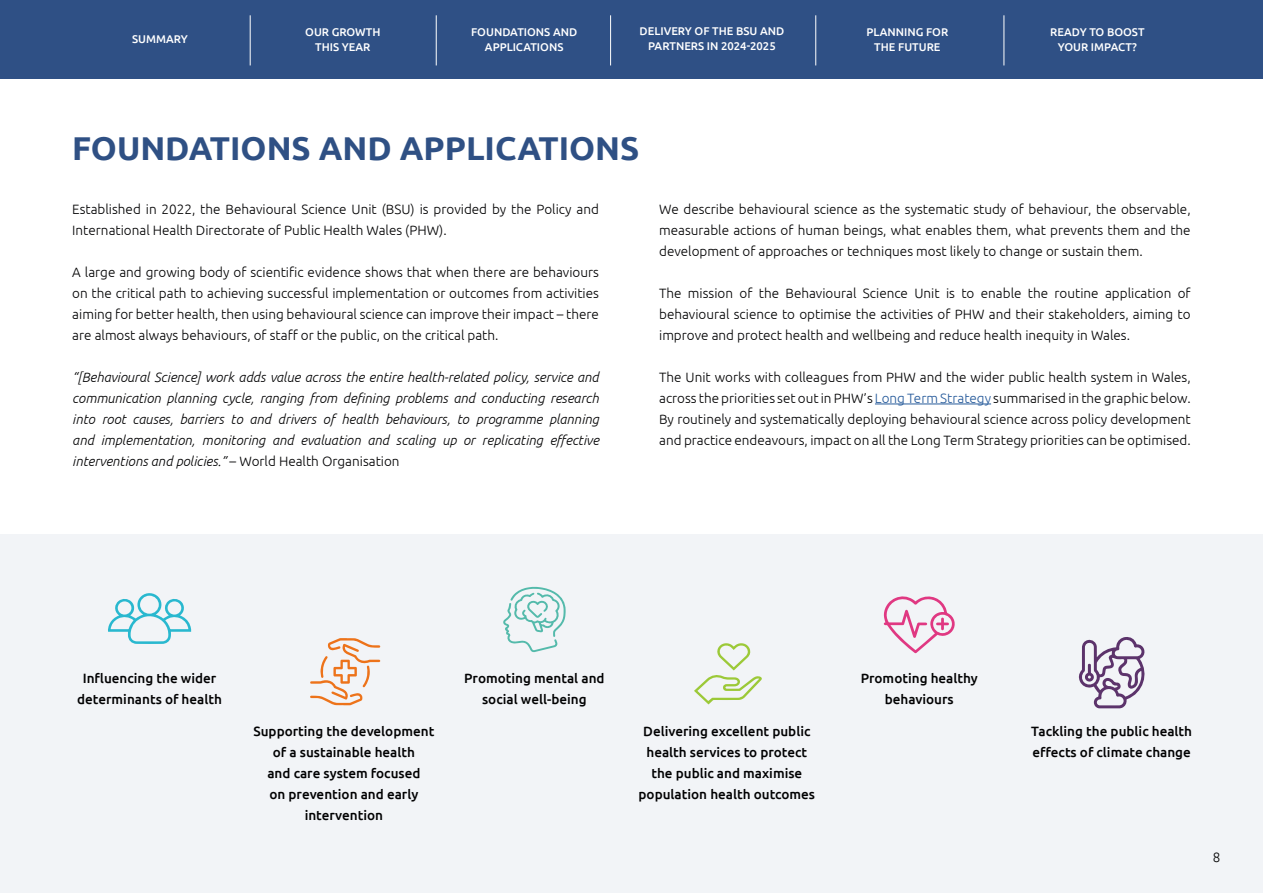
<style>
.page{position:relative;width:1263px;height:893px;background:#fff}
.page>*{position:absolute;margin:0;border:0;box-sizing:border-box;transform-origin:0 0}
.t1{font:700 33px "Ubuntu";color:#2f5084}
.t2{font:300 13.5px/21px "Ubuntu";color:#020203;text-align:justify}
.t3{font:italic 300 13.5px/21px "Ubuntu";color:#020203;text-align:justify}
.t4{font:500 13.5px/21px "Ubuntu";color:#020203;text-align:center}
.t5{font:300 13.5px "Ubuntu";color:#000}
.t6{font:500 11.25px/15px "Ubuntu";color:#fff;text-align:center}
.s1{font-style:normal}
.s2{color:#275b9b}
</style>
<div class="page">
<div style="left:0;top:534px;width:1263px;height:359px;background:#f2f4f7"></div>
<svg style="left:1078px;top:637px;width:67px;height:71px"></svg>
<svg style="left:884px;top:596px;width:71px;height:57px"></svg>
<svg style="left:503px;top:587px;width:63px;height:65px"></svg>
<svg style="left:694px;top:643px;width:68px;height:61px"></svg>
<svg style="left:108px;top:593px;width:83px;height:51px"></svg>
<svg style="left:310px;top:638px;width:70px;height:67px"></svg>
<hr style="left:875px;top:404px;width:116px;height:1px;background:#275b9b">
<div style="left:0;top:0;width:1263px;height:78px;background:#2f5085"></div>
<hr style="left:250px;top:15px;width:1px;height:50px;background:#fff">
<hr style="left:436px;top:15px;width:1px;height:50px;background:#fff">
<hr style="left:610px;top:15px;width:1px;height:50px;background:#fff">
<hr style="left:815px;top:15px;width:1px;height:50px;background:#fff">
<hr style="left:1004px;top:15px;width:1px;height:50px;background:#fff">
<p class="t6" style="left:640px;top:23px;width:146px">DELIVERY OF THE BSU AND<br>PARTNERS IN 2024-2025</p>
<p class="t6" style="left:132px;top:32px;width:57px">SUMMARY</p>
<p class="t6" style="left:305px;top:24px;width:77px">OUR GROWTH<br>THIS YEAR</p>
<p class="t6" style="left:471px;top:24px;width:107px">FOUNDATIONS AND<br>APPLICATIONS</p>
<p class="t6" style="left:1050px;top:24px;width:96px">READY TO BOOST<br>YOUR IMPACT?</p>
<p class="t6" style="left:866px;top:24px;width:83px">PLANNING FOR<br>THE FUTURE</p>
<h1 class="t1" style="left:72px;top:128px;width:569px">FOUNDATIONS AND APPLICATIONS</h1>
<p class="t2" style="left:72px;top:198px;width:528px">Established in 2022, the Behavioural Science Unit (BSU) is provided by the Policy and<br>International Health Directorate of Public Health Wales (PHW).</p>
<p class="t2" style="left:72px;top:261px;width:528px">A large and growing body of scientific evidence shows that when there are behaviours on the critical path to achieving successful implementation or outcomes from activities aiming for better health, then using behavioural science can improve their impact – there are almost always behaviours, of staff or the public, on the critical path.</p>
<p class="t3" style="left:72px;top:366px;width:528px">“[Behavioural Science] work adds value across the entire health-related policy, service and communication planning cycle, ranging from defining problems and conducting research into root causes, barriers to and drivers of health behaviours, to programme planning and implementation, monitoring and evaluation and scaling up or replicating effective interventions and policies.” <span class="s1">– World Health Organisation</span></p>
<p class="t2" style="left:659px;top:198px;width:533px">We describe behavioural science as the systematic study of behaviour, the observable, measurable actions of human beings, what enables them, what prevents them and the development of approaches or techniques most likely to change or sustain them.</p>
<p class="t2" style="left:659px;top:282px;width:533px">The mission of the Behavioural Science Unit is to enable the routine application of behavioural science to optimise the activities of PHW and their stakeholders, aiming to improve and protect health and wellbeing and reduce health inequity in Wales.</p>
<p class="t2" style="left:659px;top:366px;width:533px">The Unit works with colleagues from PHW and the wider public health system in Wales, across the priorities set out in PHW’s <span class="s2">Long Term Strategy</span> summarised in the graphic below.<br>By routinely and systematically deploying behavioural science across policy development and practice endeavours, impact on all the Long Term Strategy priorities can be optimised.</p>
<p class="t4" style="left:77px;top:667px;width:146px">Influencing the wider determinants of health</p>
<p class="t4" style="left:253px;top:720px;width:182px">Supporting the development of a sustainable health<br>and care system focused<br>on prevention and early intervention</p>
<p class="t4" style="left:464px;top:667px;width:142px">Promoting mental and social well-being</p>
<p class="t4" style="left:639px;top:720px;width:178px">Delivering excellent public health services to protect the public and maximise population health outcomes</p>
<p class="t4" style="left:861px;top:667px;width:119px">Promoting healthy behaviours</p>
<p class="t4" style="left:1031px;top:720px;width:162px;text-align:left">Tackling the public health effects of climate change</p>
<p class="t5" style="left:1213px;top:849px;width:9px">8</p>
</div>
